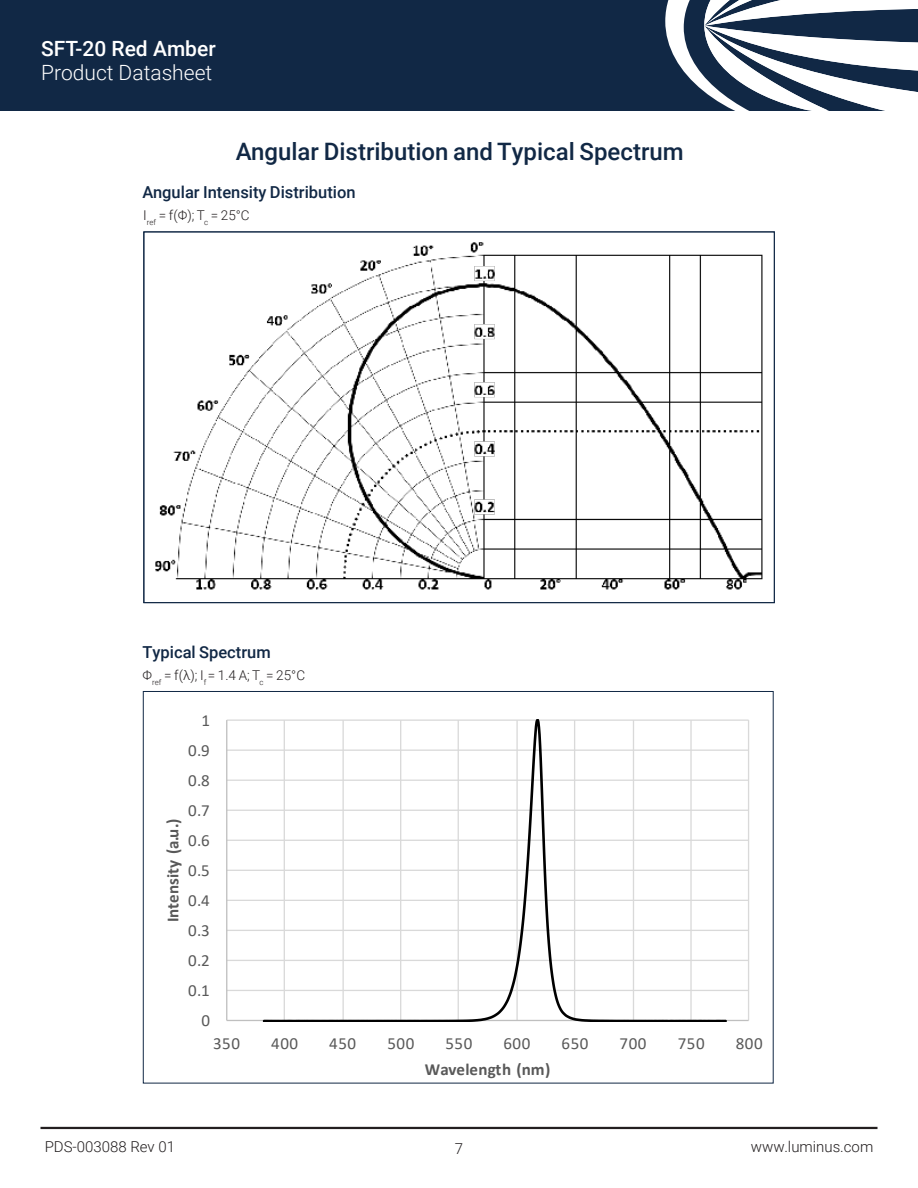
<style>
.page{position:relative;width:918px;height:1188px;background:#fff}
.page>*{position:absolute;margin:0;border:0;box-sizing:border-box;transform-origin:0 0}
.t1{font:500 24px "Roboto";color:#112845}
.t2{font:300 21px "Roboto";color:#fff}
.t3{font:500 21px "Roboto";color:#fff}
.t4{font:16.95px "Calibri";letter-spacing:.03em;color:#595959}
.t5{font:700 16.95px "Calibri";color:#595959}
.t6{font:500 16.5px "Roboto";color:#112845}
.DS_Bottom_Folio{font:300 15px "Roboto";color:#231f20}
.DS_Folio_Pg{font:300 15px "Roboto";color:#231f20}
.t7{font:300 13.5px "Roboto";color:#231f20}
</style>
<div class="page">
<div style="left:0;top:0;width:918px;height:110px;background:#112845"></div>
<svg style="left:665px;top:0;width:253px;height:110px"></svg>
<hr style="left:227px;top:990px;width:522px;height:1px;background:#d9d9d9">
<hr style="left:227px;top:960px;width:522px;height:1px;background:#d9d9d9">
<hr style="left:227px;top:930px;width:522px;height:1px;background:#d9d9d9">
<hr style="left:227px;top:900px;width:522px;height:1px;background:#d9d9d9">
<hr style="left:227px;top:870px;width:522px;height:1px;background:#d9d9d9">
<hr style="left:227px;top:840px;width:522px;height:1px;background:#d9d9d9">
<hr style="left:227px;top:810px;width:522px;height:1px;background:#d9d9d9">
<hr style="left:227px;top:780px;width:522px;height:1px;background:#d9d9d9">
<hr style="left:227px;top:750px;width:522px;height:1px;background:#d9d9d9">
<hr style="left:227px;top:719px;width:522px;height:2px;background:#d9d9d9">
<hr style="left:748px;top:720px;width:1px;height:300px;background:#d9d9d9">
<hr style="left:226px;top:720px;width:1px;height:300px;background:#bfbfbf">
<hr style="left:227px;top:1020px;width:522px;height:1px;background:#bfbfbf">
<svg style="left:261px;top:719px;width:467px;height:302px"></svg>
<hr style="left:40px;top:1127px;width:838px;height:2px;background:#231f20">
<img style="left:155px;top:242px;width:608px;height:348px">
<p class="t3" style="left:41px;top:34px;width:176px">SFT-20 Red Amber</p>
<p class="t2" style="left:41px;top:58px;width:173px">Product Datasheet</p>
<p class="t1" style="left:236px;top:134px;width:449px">Angular Distribution and Typical Spectrum</p>
<p class="t6" style="left:143px;top:181px;width:215px">Angular Intensity Distribution</p>
<p class="t7" style="left:143px;top:206px;width:108px">I<sub>ref</sub> = f(Φ); T<sub>c</sub> = 25°C</p>
<p class="t6" style="left:143px;top:641px;width:130px">Typical Spectrum</p>
<p class="t7" style="left:143px;top:666px;width:164px">Φ<sub>ref</sub> = f(λ); I<sub>f</sub> = 1.4 A; T<sub>c</sub> = 25°C</p>
<p class="t4" style="left:201px;top:708px;width:10px">1</p>
<p class="t4" style="left:188px;top:738px;width:23px">0.9</p>
<p class="t4" style="left:188px;top:768px;width:23px">0.8</p>
<p class="t4" style="left:188px;top:798px;width:23px">0.7</p>
<p class="t5" style="left:161px;top:922px;width:105px;rotate:-90deg">Intensity (a.u.)</p>
<p class="t4" style="left:188px;top:828px;width:23px">0.6</p>
<p class="t4" style="left:188px;top:858px;width:23px">0.5</p>
<p class="t4" style="left:188px;top:888px;width:23px">0.4</p>
<p class="t4" style="left:188px;top:919px;width:23px">0.3</p>
<p class="t4" style="left:188px;top:949px;width:23px">0.2</p>
<p class="t4" style="left:188px;top:979px;width:23px">0.1</p>
<p class="t4" style="left:201px;top:1009px;width:10px">0</p>
<p class="t4" style="left:213px;top:1031px;width:28px">350</p>
<p class="t4" style="left:271px;top:1031px;width:28px">400</p>
<p class="t4" style="left:329px;top:1031px;width:28px">450</p>
<p class="t4" style="left:387px;top:1031px;width:28px">500</p>
<p class="t4" style="left:445px;top:1031px;width:28px">550</p>
<p class="t4" style="left:504px;top:1031px;width:28px">600</p>
<p class="t4" style="left:562px;top:1031px;width:28px">650</p>
<p class="t4" style="left:620px;top:1031px;width:28px">700</p>
<p class="t4" style="left:678px;top:1031px;width:28px">750</p>
<p class="t4" style="left:736px;top:1031px;width:28px">800</p>
<p class="t5" style="left:425px;top:1058px;width:127px">Wavelength (nm)</p>
<p class="DS_Bottom_Folio" style="left:45px;top:1137px;width:132px">PDS-003088 Rev 01</p>
<p class="DS_Bottom_Folio" style="left:751px;top:1137px;width:124px">www.luminus.com</p>
<p class="DS_Folio_Pg" style="left:455px;top:1139px;width:10px">7</p>
</div>
